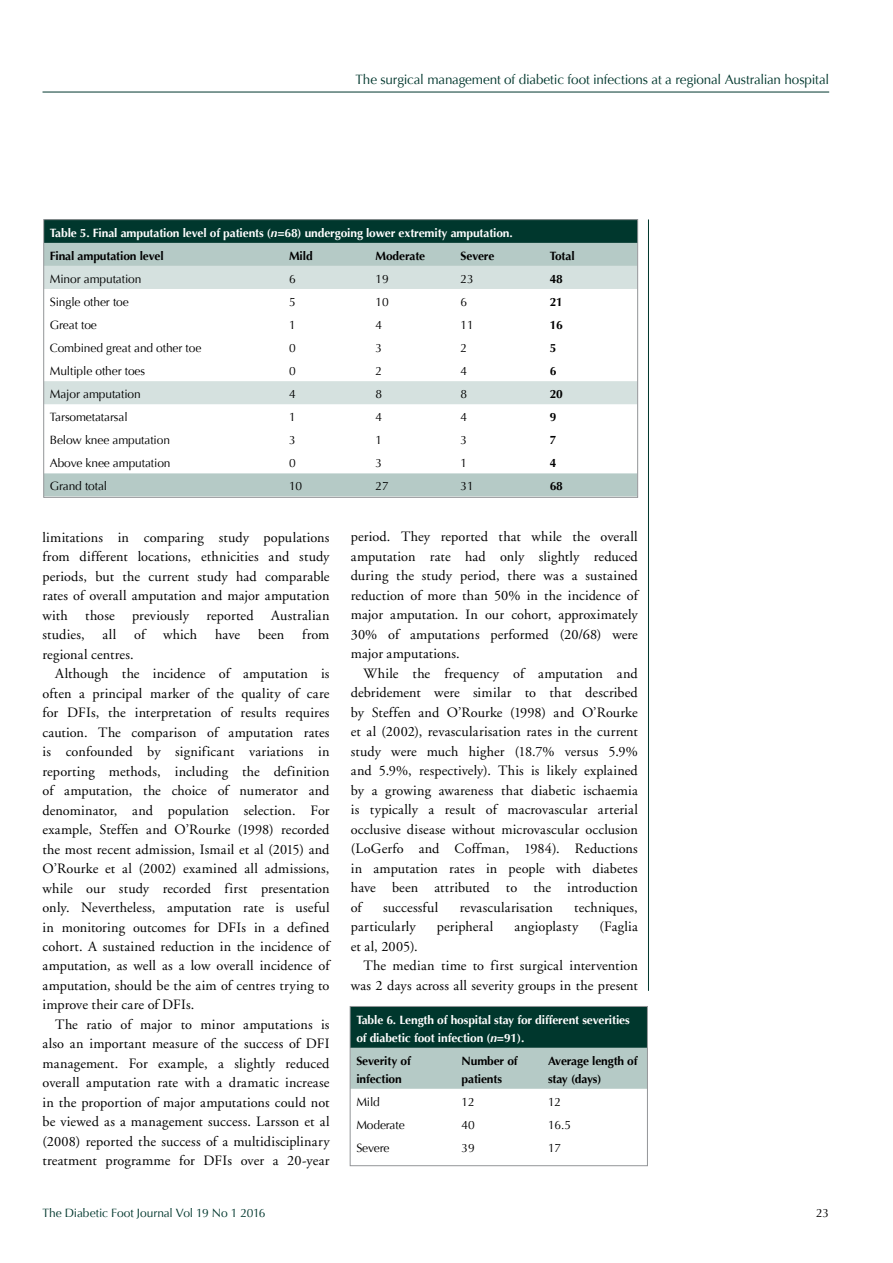
<style>
.page{position:relative;width:893px;height:1263px;background:#fff}
.page>*{position:absolute;margin:0;border:0;box-sizing:border-box;transform-origin:0 0}
.t1{font:14.25px/19.5px "Adobe Garamond";letter-spacing:.01em;color:#000;text-align:justify}
.t2{font:13.5px "Optima";letter-spacing:-.015em;color:#00372d}
.t3{font:12px "Optima";letter-spacing:-.01em;color:#000}
.t4{font:700 12px/23.1px "Optima";letter-spacing:-.01em;color:#fff}
.t5{font:700 12px/18px "Optima";letter-spacing:-.01em;color:#000}
.t6{font:12px "Optima";letter-spacing:-.005em;color:#00372d}
.s1{font-style:italic}
.s2{color:#000}
</style>
<div class="page">
<hr style="left:43px;top:92px;width:786px;height:1px;background:#00372d">
<hr style="left:648px;top:219px;width:1px;height:772px;background:#00372d">
<div style="left:44px;top:220px;width:593px;height:23px;background:#00372d"></div>
<svg style="left:46px;top:243px;width:590px;height:252px"></svg>
<svg style="left:46px;top:266px;width:590px;height:138px"></svg>
<div style="left:44px;top:219px;width:594px;height:278px;border:1px solid #939598"></div>
<div style="left:350px;top:1007px;width:297px;height:41px;background:#00372d"></div>
<div style="left:352px;top:1048px;width:294px;height:41px;background:#b5cac6"></div>
<div style="left:350px;top:1006px;width:298px;height:160px;border:1px solid #939598"></div>
<p class="t2" style="left:356px;top:71px;width:475px">The surgical management of diabetic foot infections at a regional Australian hospital</p>
<p class="t4" style="left:50px;top:221px;width:464px">Table 5. Final amputation level of patients (<span class="s1">n</span>=68) undergoing lower extremity amputation.<br><span class="s2">Final amputation level</span></p>
<p class="t5" style="left:289px;top:247px;width:25px">Mild</p>
<p class="t5" style="left:375px;top:247px;width:51px">Moderate</p>
<p class="t5" style="left:461px;top:247px;width:35px">Severe</p>
<p class="t5" style="left:550px;top:247px;width:26px">Total</p>
<p class="t3" style="left:50px;top:272px;width:93px">Minor amputation</p>
<p class="t3" style="left:289px;top:272px;width:8px">6</p>
<p class="t3" style="left:375px;top:272px;width:15px">19</p>
<p class="t3" style="left:461px;top:272px;width:15px">23</p>
<p class="t5" style="left:550px;top:270px;width:15px">48</p>
<p class="t3" style="left:50px;top:295px;width:80px">Single other toe</p>
<p class="t3" style="left:289px;top:295px;width:8px">5</p>
<p class="t3" style="left:375px;top:295px;width:15px">10</p>
<p class="t3" style="left:461px;top:295px;width:8px">6</p>
<p class="t5" style="left:550px;top:293px;width:15px">21</p>
<p class="t3" style="left:50px;top:318px;width:49px">Great toe</p>
<p class="t3" style="left:289px;top:318px;width:8px">1</p>
<p class="t3" style="left:375px;top:318px;width:8px">4</p>
<p class="t3" style="left:461px;top:318px;width:15px">11</p>
<p class="t5" style="left:550px;top:316px;width:15px">16</p>
<p class="t3" style="left:50px;top:341px;width:153px">Combined great and other toe</p>
<p class="t3" style="left:289px;top:341px;width:8px">0</p>
<p class="t3" style="left:375px;top:341px;width:8px">3</p>
<p class="t3" style="left:461px;top:341px;width:8px">2</p>
<p class="t5" style="left:550px;top:339px;width:8px">5</p>
<p class="t3" style="left:50px;top:364px;width:97px">Multiple other toes</p>
<p class="t3" style="left:289px;top:364px;width:8px">0</p>
<p class="t3" style="left:375px;top:364px;width:8px">2</p>
<p class="t3" style="left:461px;top:364px;width:8px">4</p>
<p class="t5" style="left:550px;top:362px;width:8px">6</p>
<p class="t3" style="left:50px;top:387px;width:92px">Major amputation</p>
<p class="t3" style="left:289px;top:387px;width:8px">4</p>
<p class="t3" style="left:375px;top:387px;width:8px">8</p>
<p class="t3" style="left:461px;top:387px;width:8px">8</p>
<p class="t5" style="left:550px;top:385px;width:15px">20</p>
<p class="t3" style="left:50px;top:410px;width:79px">Tarsometatarsal</p>
<p class="t3" style="left:289px;top:410px;width:8px">1</p>
<p class="t3" style="left:375px;top:410px;width:8px">4</p>
<p class="t3" style="left:461px;top:410px;width:8px">4</p>
<p class="t5" style="left:550px;top:408px;width:8px">9</p>
<p class="t3" style="left:50px;top:433px;width:122px">Below knee amputation</p>
<p class="t3" style="left:289px;top:433px;width:8px">3</p>
<p class="t3" style="left:375px;top:433px;width:8px">1</p>
<p class="t3" style="left:461px;top:433px;width:8px">3</p>
<p class="t5" style="left:550px;top:431px;width:8px">7</p>
<p class="t3" style="left:50px;top:456px;width:122px">Above knee amputation</p>
<p class="t3" style="left:289px;top:456px;width:8px">0</p>
<p class="t3" style="left:375px;top:456px;width:8px">3</p>
<p class="t3" style="left:461px;top:456px;width:8px">1</p>
<p class="t5" style="left:550px;top:454px;width:8px">4</p>
<p class="t3" style="left:50px;top:479px;width:59px">Grand total</p>
<p class="t3" style="left:289px;top:479px;width:15px">10</p>
<p class="t3" style="left:375px;top:479px;width:15px">27</p>
<p class="t3" style="left:461px;top:479px;width:15px">31</p>
<p class="t5" style="left:550px;top:477px;width:15px">68</p>
<p class="t1" style="left:43px;top:528px;width:289px">limitations in comparing study populations from different locations, ethnicities and study periods, but the current study had comparable rates of overall amputation and major amputation with those previously reported Australian studies,</p>
<p class="t1" style="left:103px;top:625px;width:15px">all</p>
<p class="t1" style="left:134px;top:625px;width:12px">of</p>
<p class="t1" style="left:163px;top:625px;width:36px">which</p>
<p class="t1" style="left:215px;top:625px;width:27px">have</p>
<p class="t1" style="left:258px;top:625px;width:28px">been</p>
<p class="t1" style="left:302px;top:625px;width:29px">from</p>
<p class="t1" style="left:43px;top:645px;width:93px">regional centres.</p>
<p class="t1" style="left:55px;top:664px;width:276px">Although the incidence of amputation is</p>
<p class="t1" style="left:43px;top:684px;width:288px">often a principal marker of the quality of care</p>
<p class="t1" style="left:43px;top:703px;width:289px">for DFIs, the interpretation of results requires</p>
<p class="t1" style="left:43px;top:723px;width:288px">caution. The comparison of amputation rates</p>
<p class="t1" style="left:43px;top:742px;width:289px">is confounded by significant variations in</p>
<p class="t1" style="left:43px;top:762px;width:288px">reporting methods, including the definition</p>
<p class="t1" style="left:43px;top:781px;width:288px">of amputation, the choice of numerator and</p>
<p class="t1" style="left:43px;top:801px;width:289px">denominator, and population selection. For</p>
<p class="t1" style="left:43px;top:820px;width:289px">example, Steffen and O’Rourke (1998) recorded</p>
<p class="t1" style="left:43px;top:840px;width:289px">the most recent admission, Ismail et al (2015) and</p>
<p class="t1" style="left:43px;top:859px;width:288px">O’Rourke et al (2002) examined all admissions,</p>
<p class="t1" style="left:43px;top:878px;width:289px">while our study recorded first presentation</p>
<p class="t1" style="left:43px;top:898px;width:289px">only. Nevertheless, amputation rate is useful</p>
<p class="t1" style="left:43px;top:917px;width:288px">in monitoring outcomes for DFIs in a defined</p>
<p class="t1" style="left:43px;top:937px;width:289px">cohort. A sustained reduction in the incidence of</p>
<p class="t1" style="left:43px;top:956px;width:288px">amputation, as well as a low overall incidence of</p>
<p class="t1" style="left:43px;top:976px;width:288px">amputation, should be the aim of centres trying to</p>
<p class="t1" style="left:43px;top:995px;width:153px">improve their care of DFIs.</p>
<p class="t1" style="left:55px;top:1015px;width:276px">The ratio of major to minor amputations is</p>
<p class="t1" style="left:43px;top:1034px;width:288px">also an important measure of the success of DFI</p>
<p class="t1" style="left:43px;top:1054px;width:288px">management. For example, a slightly reduced</p>
<p class="t1" style="left:43px;top:1073px;width:288px">overall amputation rate with a dramatic increase</p>
<p class="t1" style="left:43px;top:1093px;width:289px">in the proportion of major amputations could not</p>
<p class="t1" style="left:43px;top:1112px;width:289px">be viewed as a management success. Larsson et al</p>
<p class="t1" style="left:43px;top:1132px;width:289px">(2008) reported the success of a multidisciplinary</p>
<p class="t1" style="left:43px;top:1151px;width:289px">treatment programme for DFIs over a 20-year</p>
<p class="t1" style="left:351px;top:527px;width:289px">period. They reported that while the overall amputation rate had only slightly reduced during the study period, there was a sustained reduction of more than 50% in the incidence of major amputation. In our cohort, approximately 30% of amputations performed (20/68) were major amputations.</p>
<p class="t1" style="left:351px;top:664px;width:289px;text-indent:13px">While the frequency of amputation and debridement were similar to that described by Steffen and O’Rourke (1998) and O’Rourke et al (2002), revascularisation rates in the current study were much higher (18.7% versus 5.9% and 5.9%, respectively). This is likely explained by a growing awareness that diabetic ischaemia is typically a result of macrovascular arterial occlusive disease without microvascular occlusion (LoGerfo and Coffman, 1984). Reductions in amputation rates in people with diabetes have been attributed to the introduction of</p>
<p class="t1" style="left:383px;top:898px;width:57px">successful</p>
<p class="t1" style="left:460px;top:898px;width:95px">revascularisation</p>
<p class="t1" style="left:574px;top:898px;width:65px">techniques,</p>
<p class="t1" style="left:351px;top:917px;width:66px">particularly</p>
<p class="t1" style="left:437px;top:917px;width:58px">peripheral</p>
<p class="t1" style="left:514px;top:917px;width:65px">angioplasty</p>
<p class="t1" style="left:599px;top:917px;width:40px">(Faglia</p>
<p class="t1" style="left:351px;top:937px;width:68px">et al, 2005).</p>
<p class="t1" style="left:364px;top:956px;width:276px">The median time to first surgical intervention</p>
<p class="t1" style="left:351px;top:976px;width:289px">was 2 days across all severity groups in the present</p>
<p class="t4" style="left:356px;top:1011px;width:275px;line-height:18px">Table 6. Length of hospital stay for different severities of diabetic foot infection (<span class="s1">n</span>=91).</p>
<p class="t5" style="left:356px;top:1052px;width:56px">Severity of infection</p>
<p class="t5" style="left:462px;top:1052px;width:58px">Number of patients</p>
<p class="t5" style="left:548px;top:1052px;width:91px">Average length of stay (days)</p>
<p class="t3" style="left:356px;top:1095px;width:25px">Mild</p>
<p class="t3" style="left:462px;top:1095px;width:15px">12</p>
<p class="t3" style="left:548px;top:1095px;width:15px">12</p>
<p class="t3" style="left:356px;top:1118px;width:50px">Moderate</p>
<p class="t3" style="left:462px;top:1118px;width:15px">40</p>
<p class="t3" style="left:548px;top:1118px;width:24px">16.5</p>
<p class="t3" style="left:356px;top:1141px;width:35px">Severe</p>
<p class="t3" style="left:462px;top:1141px;width:15px">39</p>
<p class="t3" style="left:548px;top:1141px;width:15px">17</p>
<p class="t6" style="left:43px;top:1205px;width:224px">The Diabetic Foot Journal Vol 19 No 1 2016</p>
<p class="t3" style="left:816px;top:1205px;width:15px">23</p>
</div>
